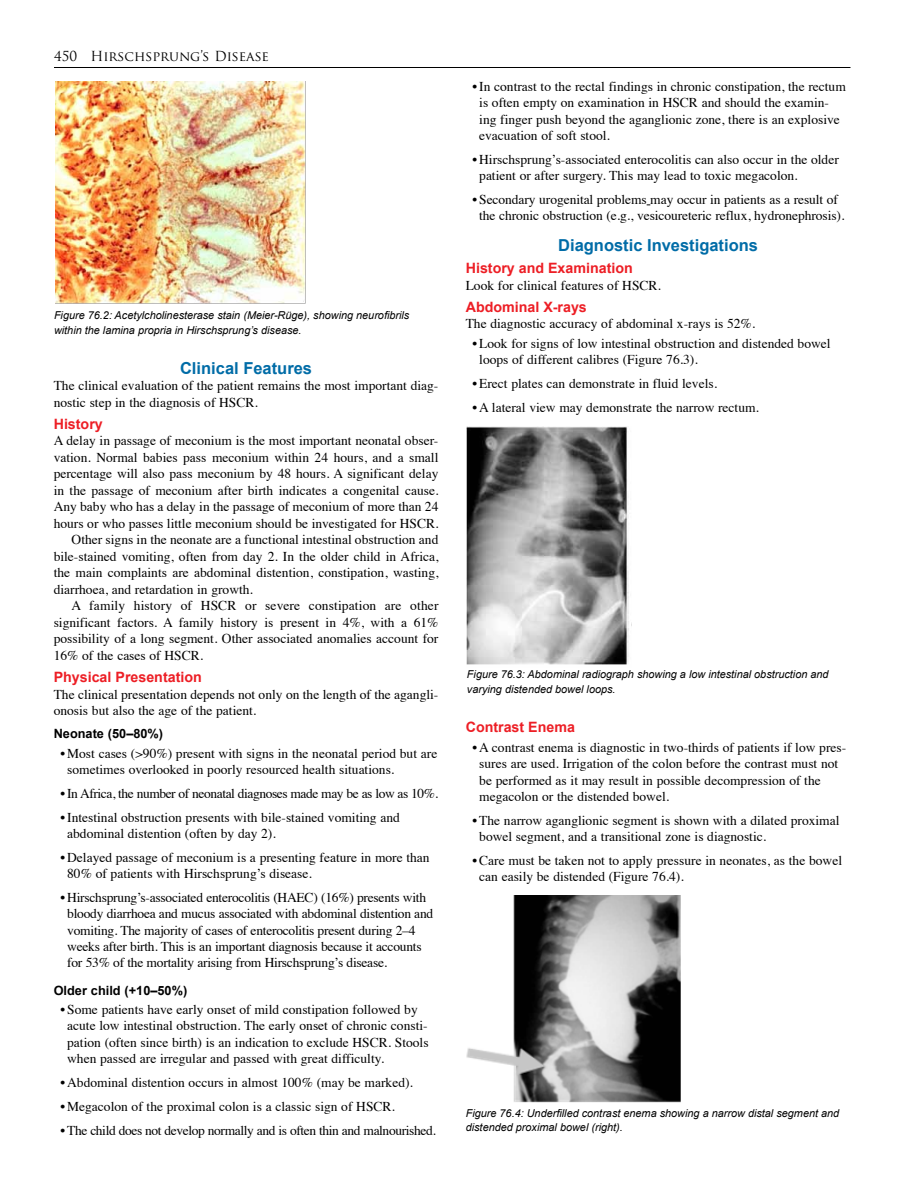
<style>
.page{position:relative;width:918px;height:1188px;background:#fff}
.page>*{position:absolute;margin:0;border:0;box-sizing:border-box;transform-origin:0 0}
.t1{font:700 16.5px "Arial";color:#006ca7}
.t2{font:700 14.25px "Arial";color:#ed1e25}
.t3{font:13.5px/16.2px "Times";color:#000}
.t4{font:13.5px/16.2px "Times";letter-spacing:-.02em;color:#000}
.t5{font:13.5px "Times";letter-spacing:-.03em;color:#000}
.t6{font:13.5px "Trajan Pro";color:#000}
.t7{font:700 12.75px "Arial";color:#000}
.t8{font:italic 10.8px/14.2px "Arial";color:#000}
</style>
<div class="page">
<hr style="left:54px;top:67px;width:796px;height:1px;background:#000">
<img style="left:55px;top:82px;width:251px;height:222px">
<img style="left:467px;top:426px;width:162px;height:239px">
<img style="left:466px;top:895px;width:215px;height:208px">
<p class="t6" style="left:54px;top:48px;width:216px">450 Hirschsprung’s Disease</p>
<p class="t8" style="left:54px;top:309px;width:357px">Figure 76.2: Acetylcholinesterase stain (Meier-Rüge), showing neurofibrils within the lamina propria in Hirschsprung’s disease.</p>
<p class="t1" style="left:180px;top:357px;width:134px">Clinical Features</p>
<p class="t3" style="left:54px;top:376px;width:386px">The clinical evaluation of the patient remains the most important diag&shy;nostic step in the diagnosis of HSCR.</p>
<p class="t2" style="left:54px;top:415px;width:51px">History</p>
<p class="t3" style="left:54px;top:432px;width:386px">A delay in passage of meconium is the most important neonatal obser-</p>
<p class="t3" style="left:54px;top:448px;width:386px">vation. Normal babies pass meconium within 24 hours, and a small</p>
<p class="t3" style="left:54px;top:465px;width:386px">percentage will also pass meconium by 48 hours. A significant delay</p>
<p class="t3" style="left:54px;top:481px;width:386px">in the passage of meconium after birth indicates a congenital cause.</p>
<p class="t3" style="left:54px;top:498px;width:386px">Any baby who has a delay in the passage of meconium of more than 24</p>
<p class="t3" style="left:54px;top:514px;width:386px">hours or who passes little meconium should be investigated for HSCR.</p>
<p class="t3" style="left:72px;top:531px;width:368px">Other signs in the neonate are a functional intestinal obstruction and</p>
<p class="t3" style="left:54px;top:547px;width:386px">bile-stained vomiting, often from day 2. In the older child in Africa,</p>
<p class="t3" style="left:54px;top:564px;width:386px">the main complaints are abdominal distention, constipation, wasting,</p>
<p class="t3" style="left:54px;top:580px;width:201px">diarrhoea, and retardation in growth.</p>
<p class="t3" style="left:72px;top:597px;width:368px">A family history of HSCR or severe constipation are other</p>
<p class="t3" style="left:54px;top:613px;width:386px">significant factors. A family history is present in 4%, with a 61%</p>
<p class="t3" style="left:54px;top:630px;width:386px">possibility of a long segment. Other associated anomalies account for</p>
<p class="t3" style="left:54px;top:646px;width:151px">16% of the cases of HSCR.</p>
<p class="t2" style="left:54px;top:668px;width:150px">Physical Presentation</p>
<p class="t3" style="left:54px;top:685px;width:386px">The clinical presentation depends not only on the length of the agangli&shy;onosis but also the age of the patient.</p>
<p class="t7" style="left:54px;top:726px;width:111px">Neonate (50–80%)</p>
<p class="t3" style="left:67px;top:744px;width:372px;text-indent:-7px">• Most cases (&gt;90%) present with signs in the neonatal period but are sometimes overlooked in poorly resourced health situations.</p>
<p class="t5" style="left:60px;top:781px;width:379px">• In Africa, the number of neonatal diagnoses made may be as low as 10%.</p>
<p class="t3" style="left:67px;top:808px;width:334px;text-indent:-7px">•Intestinal obstruction presents with bile-stained vomiting and abdominal distention (often by day 2).</p>
<p class="t3" style="left:67px;top:848px;width:364px;text-indent:-7px">• Delayed passage of meconium is a presenting feature in more than<br>80% of patients with Hirschsprung’s disease.</p>
<p class="t4" style="left:67px;top:888px;width:368px;text-indent:-7px">• Hirschsprung’s-associated enterocolitis (HAEC) (16%) presents with bloody diarrhoea and mucus associated with abdominal distention and vomiting. The majority of cases of enterocolitis present during 2–4 weeks after birth. This is an important diagnosis because it accounts for 53% of the mortality arising from Hirschsprung’s disease.</p>
<p class="t7" style="left:54px;top:982px;width:135px">Older child (+10–50%)</p>
<p class="t3" style="left:67px;top:1000px;width:363px;text-indent:-7px">• Some patients have early onset of mild constipation followed by acute low intestinal obstruction. The early onset of chronic consti&shy;pation (often since birth) is an indication to exclude HSCR. Stools when passed are irregular and passed with great difficulty.</p>
<p class="t3" style="left:60px;top:1073px;width:354px">• Abdominal distention occurs in almost 100% (may be marked).</p>
<p class="t3" style="left:60px;top:1097px;width:336px">• Megacolon of the proximal colon is a classic sign of HSCR.</p>
<p class="t5" style="left:60px;top:1117px;width:377px">• The child does not develop normally and is often thin and malnourished.</p>
<p class="t3" style="left:479px;top:77px;width:368px;text-indent:-7px">•In contrast to the rectal findings in chronic constipation, the rectum is often empty on examination in HSCR and should the examin&shy;ing finger push beyond the aganglionic zone, there is an explosive evacuation of soft stool.</p>
<p class="t3" style="left:479px;top:150px;width:361px;text-indent:-7px">• Hirschsprung’s-associated enterocolitis can also occur in the older patient or after surgery. This may lead to toxic megacolon.</p>
<p class="t3" style="left:472px;top:190px;width:373px;text-align:center">• Secondary urogenital problems may occur in patients as a result of the chronic obstruction (e.g., vesicoureteric reflux, hydronephrosis).</p>
<p class="t1" style="left:558px;top:234px;width:201px">Diagnostic Investigations</p>
<p class="t2" style="left:466px;top:259px;width:169px">History and Examination</p>
<p class="t3" style="left:466px;top:276px;width:197px">Look for clinical features of HSCR.</p>
<p class="t2" style="left:466px;top:297px;width:123px">Abdominal X-rays</p>
<p class="t3" style="left:466px;top:315px;width:291px">The diagnostic accuracy of abdominal x-rays is 52%.</p>
<p class="t3" style="left:479px;top:334px;width:353px;text-indent:-7px">•Look for signs of low intestinal obstruction and distended bowel loops of different calibres (Figure 76.3).</p>
<p class="t3" style="left:472px;top:374px;width:246px">•Erect plates can demonstrate in fluid levels.</p>
<p class="t3" style="left:472px;top:398px;width:288px">• A lateral view may demonstrate the narrow rectum.</p>
<p class="t8" style="left:467px;top:668px;width:363px">Figure 76.3: Abdominal radiograph showing a low intestinal obstruction and varying distended bowel loops.</p>
<p class="t2" style="left:466px;top:718px;width:111px">Contrast Enema</p>
<p class="t3" style="left:479px;top:738px;width:368px;text-indent:-7px">• A contrast enema is diagnostic in two-thirds of patients if low pres&shy;sures are used. Irrigation of the colon before the contrast must not be performed as it may result in possible decompression of the megacolon or the distended bowel.</p>
<p class="t3" style="left:479px;top:811px;width:362px;text-indent:-7px">•The narrow aganglionic segment is shown with a dilated proximal bowel segment, and a transitional zone is diagnostic.</p>
<p class="t3" style="left:479px;top:851px;width:364px;text-indent:-7px">•Care must be taken not to apply pressure in neonates, as the bowel can easily be distended (Figure 76.4).</p>
<p class="t8" style="left:466px;top:1106px;width:375px">Figure 76.4: Underfilled contrast enema showing a narrow distal segment and distended proximal bowel (right).</p>
</div>
